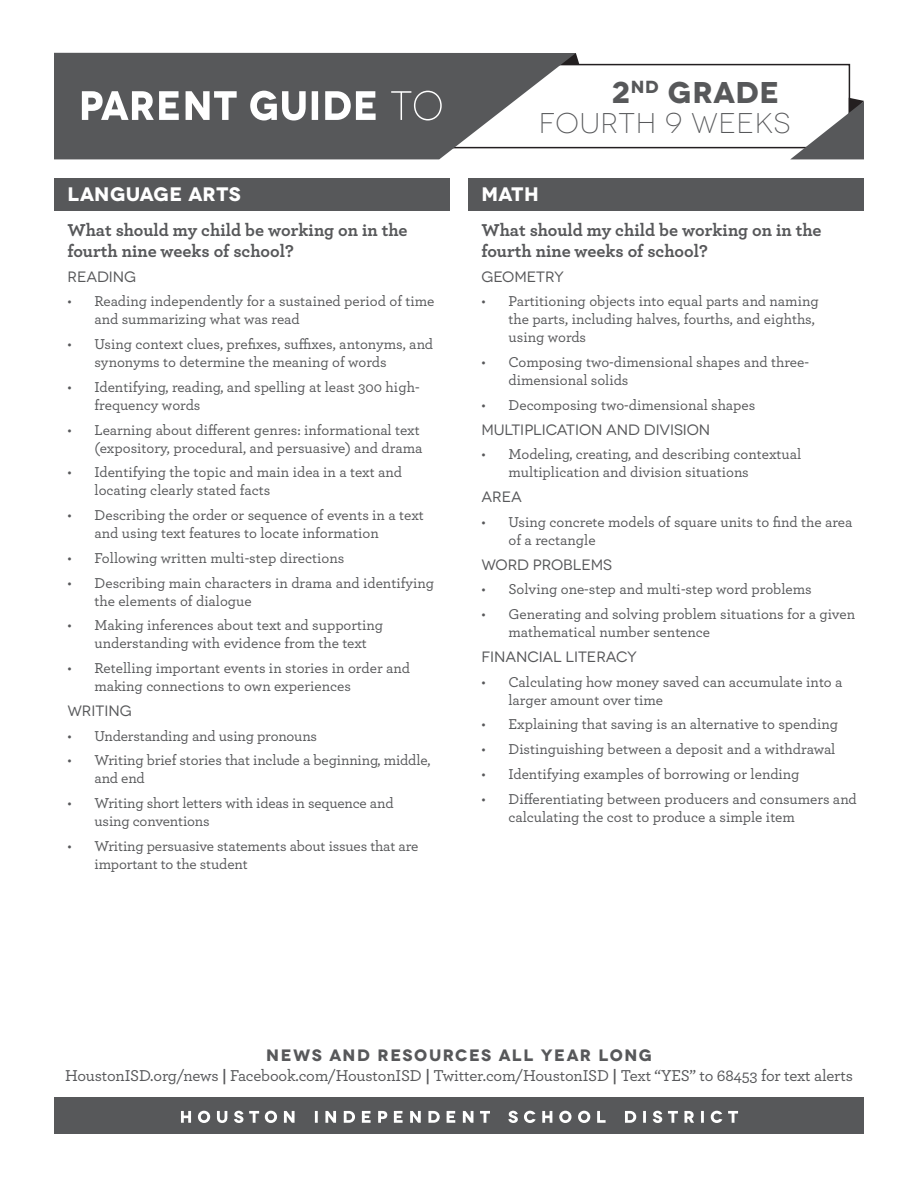
<style>
.page{position:relative;width:918px;height:1188px;background:#fff}
.page>*{position:absolute;margin:0;border:0;box-sizing:border-box;transform-origin:0 0}
.t1{font:700 30px "Novecentowide";letter-spacing:.025em;color:#57585a}
.t2{font:300 28.5px "Novecentowide";letter-spacing:.02em;color:#57585a}
.t3{font:700 19.5px "Novecentowide";letter-spacing:.01em;color:#fff}
.t4{font:700 18px/21px "Archer";color:#57585a}
.t5{font:500 16.5px "Archer";letter-spacing:-.01em;color:#57585a}
.t6{font:700 16.5px "Novecentowide";letter-spacing:.09em;color:#57585a}
.t7{font:500 15px/18px "Archer";color:#57585a}
.t8{font:15px "Novecentowide";letter-spacing:-.005em;color:#57585a}
.s1{font-weight:700}
</style>
<div class="page">
<svg style="left:576px;top:53px;width:3px;height:11px"></svg>
<div style="left:54px;top:64px;width:796px;height:84px;border:2px solid #231f20"></div>
<svg style="left:54px;top:53px;width:522px;height:106px;fill:#57585a"></svg>
<svg style="left:790px;top:98px;width:74px;height:61px"></svg>
<svg style="left:82px;top:91px;width:360px;height:30px"></svg>
<div style="left:54px;top:1097px;width:810px;height:37px;background:#57585a"></div>
<svg style="left:181px;top:1111px;width:557px;height:12px"></svg>
<div style="left:54px;top:178px;width:396px;height:33px;background:#57585a"></div>
<div style="left:468px;top:178px;width:396px;height:33px;background:#57585a"></div>
<p class="t3" style="left:68px;top:182px;width:175px">LANGUAGE ARTS</p>
<p class="t4" style="left:68px;top:218px;width:341px">What should my child be working on in the fourth nine weeks of school?</p>
<p class="t8" style="left:68px;top:268px;width:70px">READING</p>
<p class="t7" style="left:94px;top:292px;width:341px;text-indent:-27px">• Reading independently for a sustained period of time and summarizing what was read</p>
<p class="t7" style="left:94px;top:334px;width:340px;text-indent:-27px">• Using context clues, prefixes, suffixes, antonyms, and synonyms to determine the meaning of words</p>
<p class="t7" style="left:94px;top:377px;width:327px;text-indent:-27px">• Identifying, reading, and spelling at least 300 high&shy;frequency words</p>
<p class="t7" style="left:68px;top:420px;width:357px;text-align:right">• Learning about different genres: informational text (expository, procedural, and persuasive) and drama</p>
<p class="t7" style="left:94px;top:463px;width:309px;text-indent:-27px">• Identifying the topic and main idea in a text and locating clearly stated facts</p>
<p class="t7" style="left:94px;top:505px;width:331px;text-indent:-27px">• Describing the order or sequence of events in a text and using text features to locate information</p>
<p class="t7" style="left:68px;top:548px;width:278px">• Following written multi-step directions</p>
<p class="t7" style="left:94px;top:573px;width:341px;text-indent:-27px">• Describing main characters in drama and identifying the elements of dialogue</p>
<p class="t7" style="left:94px;top:616px;width:290px;text-indent:-27px">• Making inferences about text and supporting understanding with evidence from the text</p>
<p class="t7" style="left:94px;top:658px;width:317px;text-indent:-27px">• Retelling important events in stories in order and making connections to own experiences</p>
<p class="t8" style="left:68px;top:702px;width:66px">WRITING</p>
<p class="t7" style="left:68px;top:726px;width:251px">• Understanding and using pronouns</p>
<p class="t7" style="left:94px;top:751px;width:337px;text-indent:-27px">• Writing brief stories that include a beginning, middle, and end</p>
<p class="t7" style="left:94px;top:793px;width:301px;text-indent:-27px">• Writing short letters with ideas in sequence and using conventions</p>
<p class="t7" style="left:94px;top:836px;width:325px;text-indent:-27px">• Writing persuasive statements about issues that are important to the student</p>
<p class="t1" style="left:612px;top:74px;width:169px">2<sup>ND</sup> GRADE</p>
<p class="t2" style="left:539px;top:107px;width:253px">FOURTH 9 WEEKS</p>
<p class="t3" style="left:482px;top:182px;width:59px">MATH</p>
<p class="t4" style="left:482px;top:218px;width:341px">What should my child be working on in the fourth nine weeks of school?</p>
<p class="t8" style="left:482px;top:268px;width:84px">GEOMETRY</p>
<p class="t7" style="left:508px;top:292px;width:312px;text-indent:-27px">• Partitioning objects into equal parts and naming the parts, including halves, fourths, and eighths, using words</p>
<p class="t7" style="left:508px;top:352px;width:302px;text-indent:-27px">• Composing two-dimensional shapes and three&shy;dimensional solids</p>
<p class="t7" style="left:482px;top:395px;width:275px">• Decomposing two-dimensional shapes</p>
<p class="t8" style="left:482px;top:421px;width:230px">MULTIPLICATION AND DIVISION</p>
<p class="t7" style="left:508px;top:445px;width:294px;text-indent:-27px">• Modeling, creating, and describing contextual multiplication and division situations</p>
<p class="t8" style="left:482px;top:488px;width:42px">AREA</p>
<p class="t7" style="left:508px;top:512px;width:345px;text-indent:-27px">• Using concrete models of square units to find the area of a rectangle</p>
<p class="t8" style="left:482px;top:556px;width:132px">WORD PROBLEMS</p>
<p class="t7" style="left:482px;top:580px;width:332px">• Solving one-step and multi-step word problems</p>
<p class="t7" style="left:508px;top:604px;width:348px;text-indent:-27px">• Generating and solving problem situations for a given mathematical number sentence</p>
<p class="t8" style="left:482px;top:648px;width:157px">FINANCIAL LITERACY</p>
<p class="t7" style="left:508px;top:672px;width:336px;text-indent:-27px">• Calculating how money saved can accumulate into a larger amount over time</p>
<p class="t7" style="left:482px;top:715px;width:358px">• Explaining that saving is an alternative to spending</p>
<p class="t7" style="left:482px;top:739px;width:355px">• Distinguishing between a deposit and a withdrawal</p>
<p class="t7" style="left:482px;top:764px;width:320px">• Identifying examples of borrowing or lending</p>
<p class="t7" style="left:508px;top:789px;width:350px;text-indent:-27px">• Differentiating between producers and consumers and calculating the cost to produce a simple item</p>
<p class="t6" style="left:266px;top:1045px;width:387px">NEWS AND RESOURCES ALL YEAR LONG</p>
<p class="t5" style="left:65px;top:1063px;width:789px">HoustonISD.org/news <span class="s1">|</span> Facebook.com/HoustonISD <span class="s1">|</span> Twitter.com/HoustonISD <span class="s1">|</span> Text “YES” to 68453 for text alerts</p>
</div>
